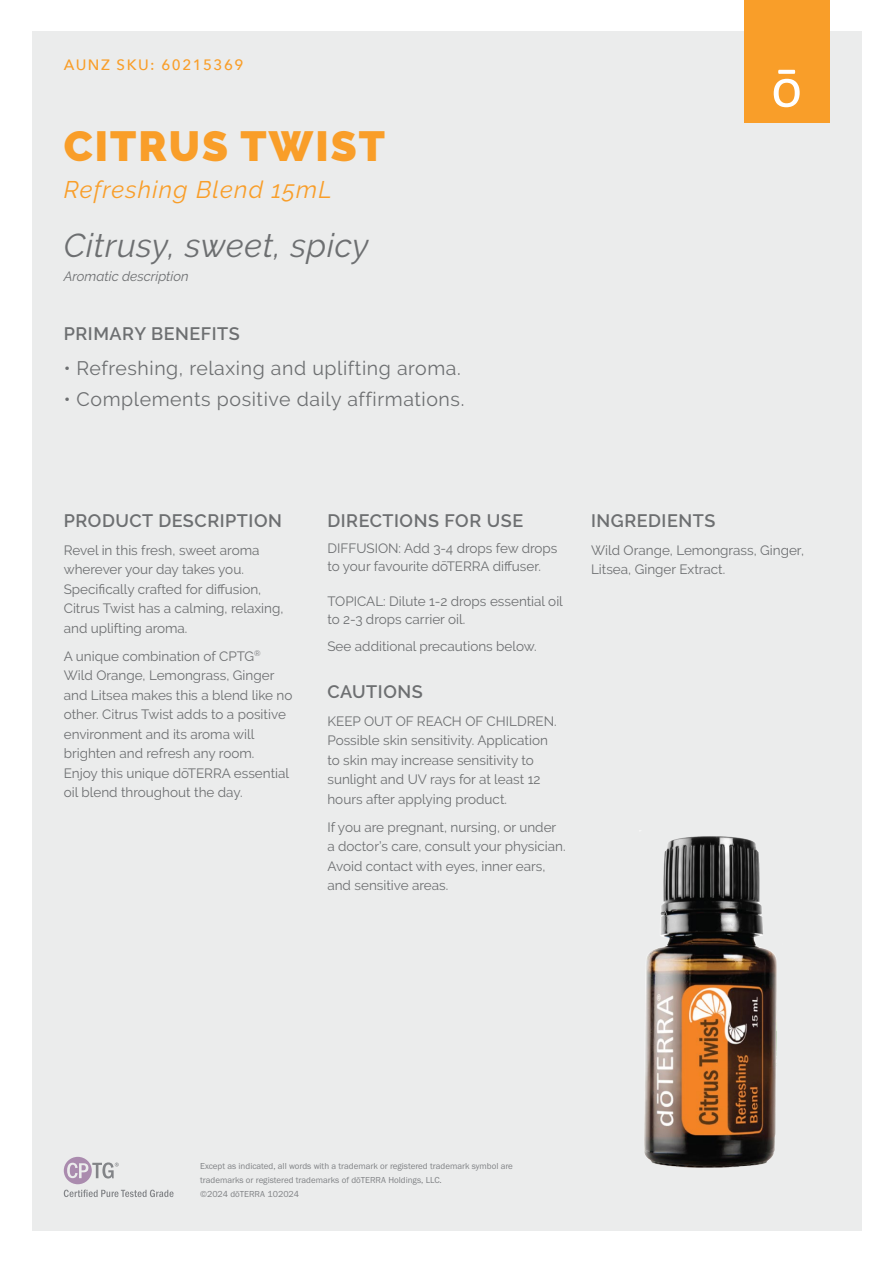
<style>
.page{position:relative;width:893px;height:1263px;background:#fff}
.page>*{position:absolute;margin:0;border:0;box-sizing:border-box;transform-origin:0 0}
.t1{font:900 42px "Raleway";letter-spacing:.05em;color:#f99e29}
.t2{font:italic 33px "Raleway";letter-spacing:.02em;color:#6d6f71}
.t3{font:italic 24px "Raleway";letter-spacing:.05em;color:#f99e29}
.t4{font:19.5px "Raleway";letter-spacing:.03em;color:#6d6f71}
.t5{font:600 18px "Raleway";letter-spacing:.03em;color:#6d6f71}
.t6{font:500 15px "Avenir Next";letter-spacing:.1em;color:#f99e29}
.t7{font:13.5px/19.5px "Raleway";color:#6d6f71}
.t8{font:italic 13.5px "Raleway";color:#6d6f71}
.t9{font:9px/14.2px "Franklin Gothic URW Boo";color:#808285}
</style>
<div class="page">
<div style="left:32px;top:32px;width:829px;height:1199px;background:#ebecec"></div>
<div style="left:744px;top:0;width:85px;height:122px;background:#f99e29"></div>
<svg style="left:774px;top:70px;width:26px;height:37px"></svg>
<img style="left:644px;top:836px;width:133px;height:331px">
<svg style="left:64px;top:1157px;width:110px;height:40px"></svg>
<p class="t6" style="left:64px;top:52px;width:181px">AUNZ SKU: 60215369</p>
<h1 class="t1" style="left:64px;top:122px;width:323px">CITRUS TWIST</h1>
<h3 class="t3" style="left:64px;top:175px;width:270px">Refreshing Blend 15mL</h3>
<h2 class="t2" style="left:64px;top:227px;width:306px">Citrusy, sweet, spicy</h2>
<p class="t8" style="left:64px;top:269px;width:126px">Aromatic description</p>
<h3 class="t5" style="left:64px;top:323px;width:178px">PRIMARY BENEFITS</h3>
<h3 class="t4" style="left:64px;top:357px;width:398px">• Refreshing, relaxing and uplifting aroma.</h3>
<h3 class="t4" style="left:64px;top:388px;width:402px">• Complements positive daily affirmations.</h3>
<h3 class="t5" style="left:64px;top:510px;width:220px">PRODUCT DESCRIPTION</h3>
<p class="t7" style="left:64px;top:540px;width:221px">Revel in this fresh, sweet aroma wherever your day takes you.<br>Specifically crafted for diffusion,<br>Citrus Twist has a calming, relaxing, and uplifting aroma.</p>
<p class="t7" style="left:64px;top:646px;width:230px">A unique combination of CPTG<sup>®<br></sup>Wild Orange, Lemongrass, Ginger and Litsea makes this a blend like no other. Citrus Twist adds to a positive environment and its aroma will brighten and refresh any room.<br>Enjoy this unique dōTERRA essential oil blend throughout the day.</p>
<h3 class="t5" style="left:327px;top:510px;width:197px">DIRECTIONS FOR USE</h3>
<p class="t7" style="left:327px;top:539px;width:232px;line-height:18px">DIFFUSION: Add 3-4 drops few drops to your favourite dōTERRA diffuser.</p>
<p class="t7" style="left:327px;top:592px;width:237px;line-height:18px">TOPICAL: Dilute 1-2 drops essential oil to 2-3 drops carrier oil.</p>
<p class="t7" style="left:327px;top:636px;width:211px">See additional precautions below.</p>
<h3 class="t5" style="left:327px;top:681px;width:97px">CAUTIONS</h3>
<p class="t7" style="left:327px;top:711px;width:231px">KEEP OUT OF REACH OF CHILDREN.<br>Possible skin sensitivity. Application to skin may increase sensitivity to sunlight and UV rays for at least 12 hours after applying product.</p>
<p class="t7" style="left:327px;top:817px;width:240px">If you are pregnant, nursing, or under a doctor’s care, consult your physician.<br>Avoid contact with eyes, inner ears, and sensitive areas.</p>
<h3 class="t5" style="left:591px;top:510px;width:126px">INGREDIENTS</h3>
<p class="t7" style="left:591px;top:540px;width:215px">Wild Orange, Lemongrass, Ginger,<br>Litsea, Ginger Extract.</p>
<p class="t9" style="left:200px;top:1158px;width:314px">Except as indicated, all words with a trademark or registered trademark symbol are trademarks or registered trademarks of dōTERRA Holdings, LLC.<br>©2024 dōTERRA 102024</p>
</div>
